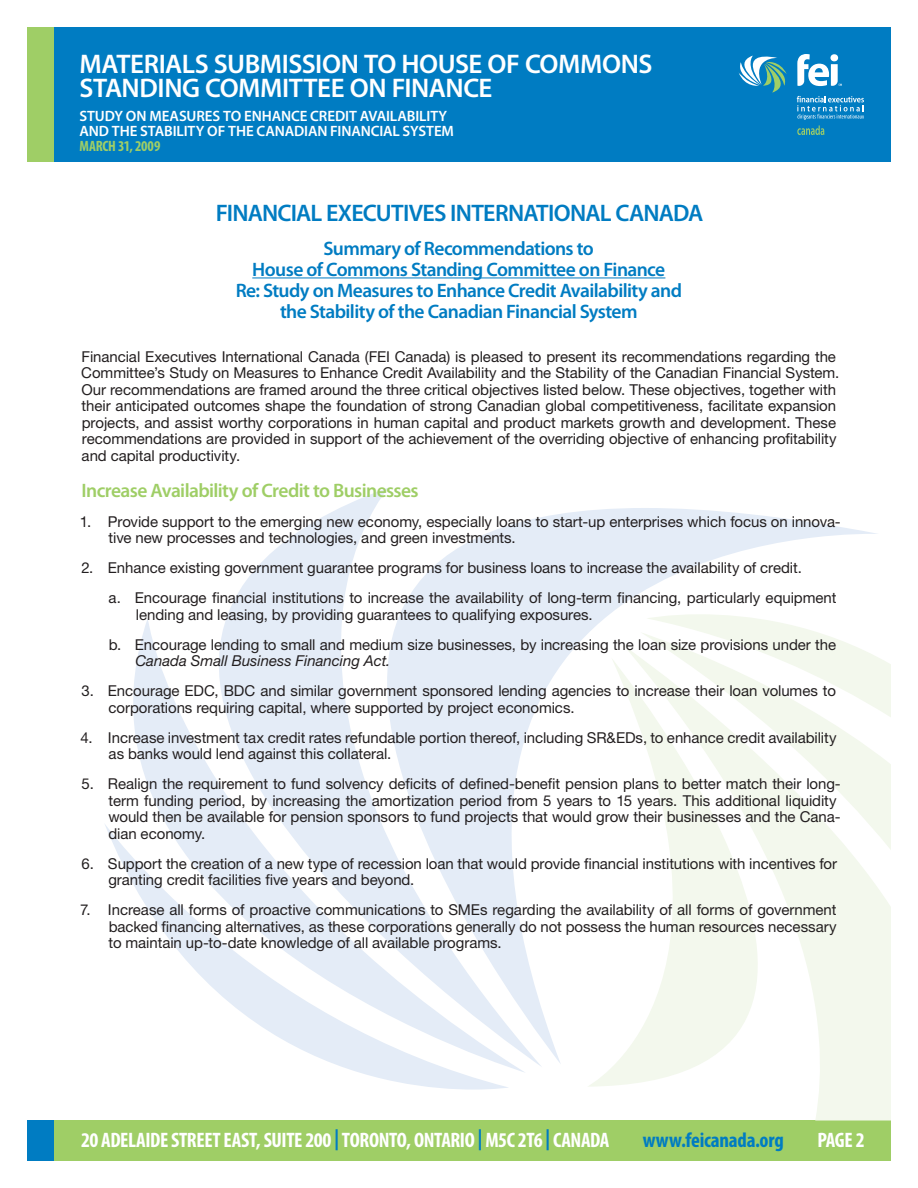
<style>
.page{position:relative;width:918px;height:1188px;background:#fff}
.page>*{position:absolute;margin:0;border:0;box-sizing:border-box;transform-origin:0 0}
.t1{font:600 27px/24px "Myriad Pro";letter-spacing:-.015em;color:#fff}
.t2{font:600 24px "Myriad Pro";letter-spacing:-.035em;color:#007cc2}
.t3{font:700 condensed 21px "Myriad Pro";letter-spacing:-.02em;color:#fff}
.t4{font:700 condensed 21px "Myriad Pro";letter-spacing:-.01em;color:#007cc2}
.t5{font:600 19.5px/21px "Myriad Pro";letter-spacing:-.03em;color:#007cc2;text-align:center}
.t6{font:600 19.5px "Myriad Pro";letter-spacing:-.03em;color:#9fce66}
.t7{font:15px/16.5px "Helvetica Neue";letter-spacing:-.005em;color:#231f20}
.t8{font:600 15px/15px "Myriad Pro";letter-spacing:-.005em;color:#fff}
.t9{font:italic 15px "Helvetica Neue";color:#231f20}
.t10{font:700 condensed 15px "Myriad Pro";letter-spacing:-.01em;color:#9fce66}
.s1{color:#007cc2}
</style>
<div class="page">
<div style="left:53px;top:27px;width:838px;height:135px;background:#007cc2"></div>
<div style="left:27px;top:27px;width:27px;height:135px;background:#9fce66"></div>
<svg style="left:739px;top:54px;width:125px;height:81px"></svg>
<div style="left:53px;top:1120px;width:838px;height:41px;background:#9fce66"></div>
<div style="left:815px;top:1087px;width:76px;height:33px;background:#f3f8ed"></div>
<svg style="left:588px;top:890px;width:303px;height:197px;fill:#f3f8ed"></svg>
<svg style="left:879px;top:756px;width:12px;height:94px"></svg>
<svg style="left:879px;top:658px;width:12px;height:59px"></svg>
<svg style="left:542px;top:508px;width:337px;height:557px"></svg>
<svg style="left:226px;top:488px;width:316px;height:578px"></svg>
<svg style="left:133px;top:618px;width:393px;height:454px;fill:#e4ecf7"></svg>
<svg style="left:105px;top:823px;width:404px;height:267px"></svg>
<div style="left:27px;top:1120px;width:27px;height:41px;background:#007cc2"></div>
<hr style="left:252px;top:277px;width:413px;height:1px;background:#007cc2">
<h1 class="t1" style="left:80px;top:51px;width:574px">MATERIALS SUBMISSION TO HOUSE OF COMMONS<br>STANDING COMMITTEE ON FINANCE</h1>
<p class="t8" style="left:80px;top:108px;width:376px">STUDY ON MEASURES TO ENHANCE CREDIT AVAILABILITY<br>AND THE STABILITY OF THE CANADIAN FINANCIAL SYSTEM</p>
<p class="t10" style="left:80px;top:136px;width:82px">MARCH 31, 2009</p>
<h2 class="t2" style="left:216px;top:197px;width:489px">FINANCIAL EXECUTIVES INTERNATIONAL CANADA</h2>
<h3 class="t5" style="left:236px;top:237px;width:448px">Summary of Recommendations to<br>House of Commons Standing Committee on Finance<br>Re: Study on Measures to Enhance Credit Availability and the Stability of the Canadian Financial System</h3>
<p class="t7" style="left:81px;top:348px;width:760px">Financial Executives International Canada (FEI Canada) is pleased to present its recommendations regarding the Committee’s Study on Measures to Enhance Credit Availability and the Stability of the Canadian Financial System.<br>Our recommendations are framed around the three critical objectives listed below. These objectives, together with their anticipated outcomes shape the foundation of strong Canadian global competitiveness, facilitate expansion projects, and assist worthy corporations in human capital and product markets growth and development. These recommendations are provided in support of the achievement of the overriding objective of enhancing profitability and capital productivity.</p>
<h3 class="t6" style="left:82px;top:478px;width:339px">Increase Availability of Credit to Businesses</h3>
<p class="t7" style="left:109px;top:513px;width:734px;text-indent:-29px">1. Provide support to the emerging new economy, especially loans to start-up enterprises which focus on innova&shy;tive new processes and technologies, and green investments.</p>
<p class="t7" style="left:109px;top:552px;width:729px;line-height:30px;text-indent:-27px">2. Enhance existing government guarantee programs for business loans to increase the availability of credit.<br>a. Encourage financial institutions to increase the availability of long-term financing, particularly equipment</p>
<p class="t7" style="left:109px;top:599px;width:729px;line-height:30px;text-indent:27px">lending and leasing, by providing guarantees to qualifying exposures.<br>b. Encourage lending to small and medium size businesses, by increasing the loan size provisions under the</p>
<p class="t9" style="left:135px;top:652px;width:257px">Canada Small Business Financing Act.</p>
<p class="t7" style="left:108px;top:682px;width:729px;text-indent:-27px">3. Encourage EDC, BDC and similar government sponsored lending agencies to increase their loan volumes to corporations requiring capital, where supported by project economics.</p>
<p class="t7" style="left:109px;top:729px;width:730px;text-indent:-28px">4. Increase investment tax credit rates refundable portion thereof, including SR&amp;EDs, to enhance credit availability as banks would lend against this collateral.</p>
<p class="t7" style="left:108px;top:775px;width:734px;text-indent:-27px">5. Realign the requirement to fund solvency deficits of defined-benefit pension plans to better match their long&shy;term funding period, by increasing the amortization period from 5 years to 15 years. This additional liquidity would then be available for pension sponsors to fund projects that would grow their businesses and the Cana&shy;dian economy.</p>
<p class="t7" style="left:108px;top:855px;width:730px;text-indent:-27px">6. Support the creation of a new type of recession loan that would provide financial institutions with incentives for granting credit facilities five years and beyond.</p>
<p class="t7" style="left:109px;top:901px;width:730px;text-align:justify;text-indent:-29px">7. Increase all forms of proactive communications to SMEs regarding the availability of all forms of government backed financing alternatives, as these corporations generally do not possess the human resources necessary to maintain up-to-date knowledge of all available programs.</p>
<h3 class="t3" style="left:81px;top:1127px;width:530px">20 ADELAIDE STREET EAST, SUITE 200 <span class="s1">|</span> TORONTO, ONTARIO <span class="s1">|</span> M5C 2T6 <span class="s1">|</span> CANADA</h3>
<h3 class="t4" style="left:643px;top:1127px;width:143px">www.feicanada.org</h3>
<h3 class="t3" style="left:817px;top:1127px;width:49px">PAGE 2</h3>
</div>
